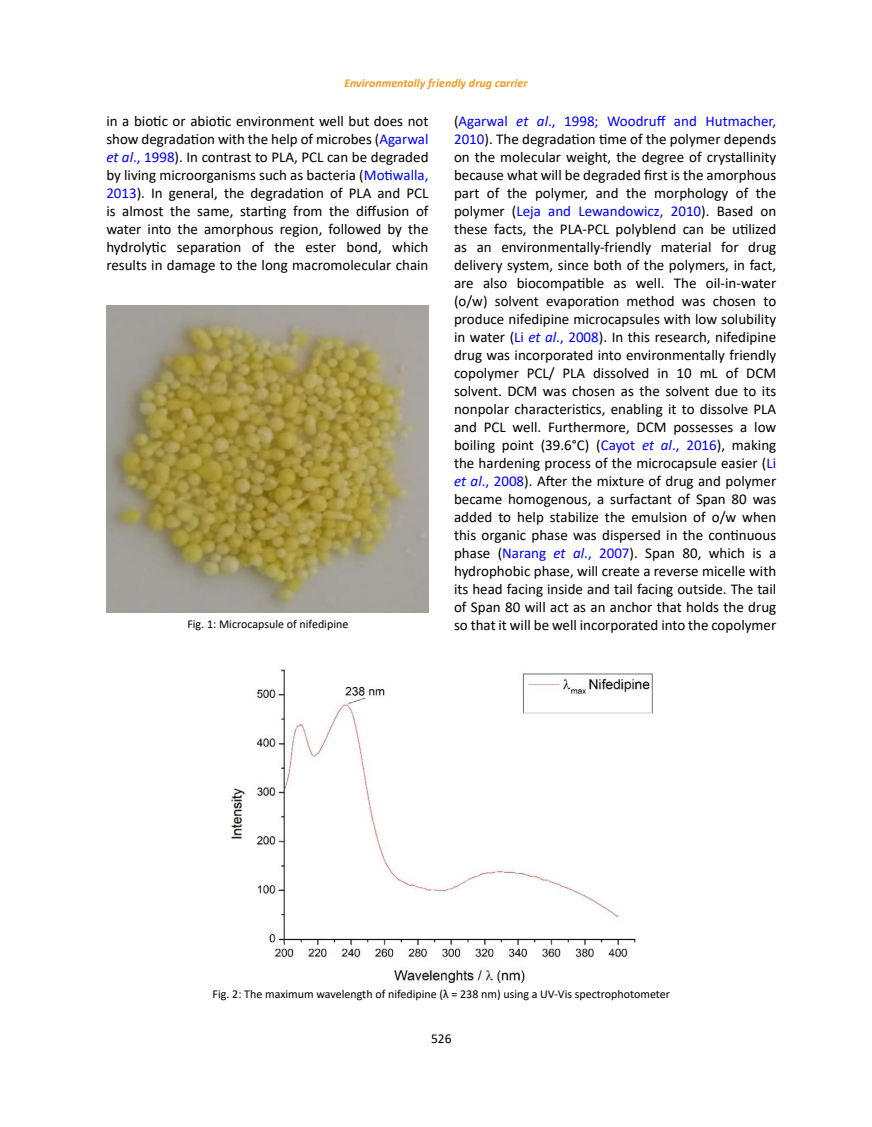
<style>
.page{position:relative;width:872px;height:1127px;background:#fff}
.page>*{position:absolute;margin:0;border:0;box-sizing:border-box;transform-origin:0 0}
.t1{font:15px/18px "Calibri";color:#000;text-align:justify}
.t2{font:13.5px "Calibri";color:#000}
.t3{font:12px "Calibri";color:#000}
.t4{font:italic 700 12px "Calibri";color:#f8991d}
.s1{color:#00f}
.s2{font-style:italic;color:#00f}
</style>
<div class="page">
<img style="left:106px;top:306px;width:322px;height:306px">
<img style="left:229px;top:669px;width:424px;height:313px">
<p class="t4" style="left:344px;top:75px;width:185px">Environmentally friendly drug carrier</p>
<p class="t1" style="left:106px;top:112px;width:324px">in a biotic or abiotic environment well but does not show degradation with the help of microbes (<span class="s1">Agarwal </span><span class="s2">et al</span><span class="s1">., 1998</span>). In contrast to PLA, PCL can be degraded by living microorganisms such as bacteria (<span class="s1">Motiwalla, 2013</span>). In general, the degradation of PLA and PCL is almost the same, starting from the diffusion of water into the amorphous region, followed by the hydrolytic separation of the ester bond, which results in damage to the long macromolecular chain</p>
<p class="t1" style="left:454px;top:112px;width:324px">(<span class="s1">Agarwal</span> <span class="s2">et al</span><span class="s1">., 1998; Woodruff and Hutmacher, 2010</span>). The degradation time of the polymer depends on the molecular weight, the degree of crystallinity because what will be degraded first is the amorphous part of the polymer, and the morphology of the polymer (<span class="s1">Leja and Lewandowicz, 2010</span>). Based on these facts, the PLA-PCL polyblend can be utilized as an environmentally-friendly material for drug delivery system, since both of the polymers, in fact, are also biocompatible as well. The oil-in-water (o/w) solvent evaporation method was chosen to produce nifedipine microcapsules with low solubility in water (<span class="s1">Li</span> <span class="s2">et al</span><span class="s1">., 2008</span>). In this research, nifedipine drug was incorporated into environmentally friendly copolymer PCL/ PLA dissolved in 10 mL of DCM solvent. DCM was chosen as the solvent due to its nonpolar characteristics, enabling it to dissolve PLA and PCL well. Furthermore, DCM possesses a low boiling point (39.6°C) (<span class="s1">Cayot</span> <span class="s2">et al</span><span class="s1">., 2016</span>), making the hardening process of the microcapsule easier (<span class="s1">Li </span><span class="s2">et al</span><span class="s1">., 2008</span>). After the mixture of drug and polymer became homogenous, a surfactant of Span 80 was added to help stabilize the emulsion of o/w when this organic phase was dispersed in the continuous phase (<span class="s1">Narang</span> <span class="s2">et al</span><span class="s1">., 2007</span>). Span 80, which is a hydrophobic phase, will create a reverse micelle with its head facing inside and tail facing outside. The tail of Span 80 will act as an anchor that holds the drug so that it will be well incorporated into the copolymer</p>
<p class="t3" style="left:187px;top:615px;width:162px">Fig. 1: Microcapsule of nifedipine</p>
<p class="t3" style="left:213px;top:986px;width:459px">Fig. 2: The maximum wavelength of nifedipine (λ = 238 nm) using a UV-Vis spectrophotometer</p>
<p class="t2" style="left:431px;top:1029px;width:22px">526</p>
</div>
